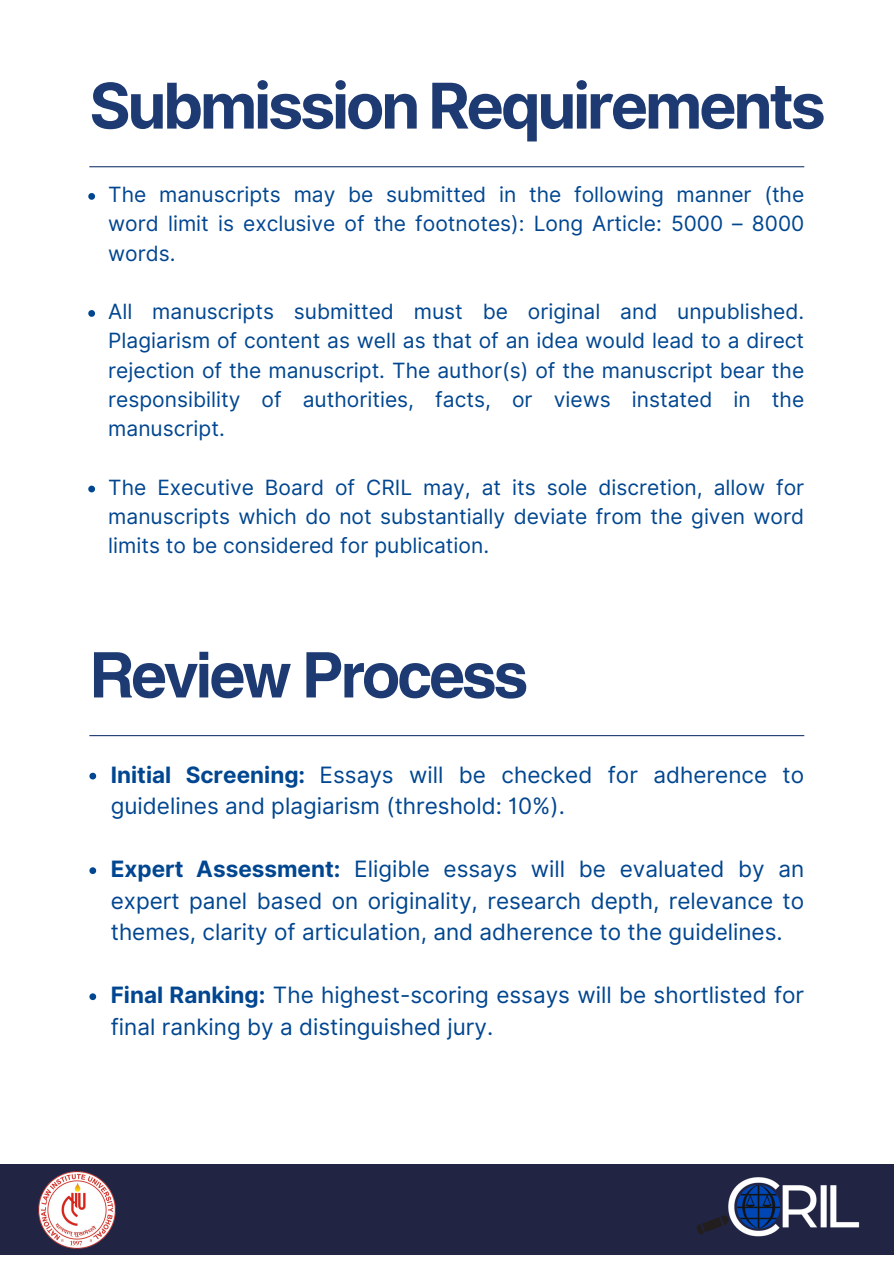
<style>
.page{position:relative;width:894px;height:1264px;background:#fff}
.page>*{position:absolute;margin:0;border:0;box-sizing:border-box;transform-origin:0 0}
.t1{font:700 63px "Inter";letter-spacing:-.05em;color:#1d3a72}
.t2{font:700 63px "Helvetica World";letter-spacing:-.055em;color:#1d3a72}
.t3{font:22.5px/31.5px "Inter";color:#004690}
.t4{font:21px/29.2px "Inter";color:#004690;text-align:justify}
.s1{font-weight:700}
</style>
<div class="page">
<svg style="left:88px;top:193px;width:7px;height:7px"></svg>
<svg style="left:88px;top:310px;width:7px;height:7px"></svg>
<svg style="left:88px;top:485px;width:7px;height:7px"></svg>
<hr style="left:89px;top:166px;width:715px;height:1px;background:#1d3a72">
<hr style="left:89px;top:735px;width:715px;height:1px;background:#1d3a72">
<svg style="left:89px;top:772px;width:7px;height:7px"></svg>
<svg style="left:89px;top:867px;width:7px;height:7px"></svg>
<svg style="left:89px;top:993px;width:7px;height:7px"></svg>
<div style="left:0;top:1164px;width:893px;height:90px;background:#222444"></div>
<img style="left:617px;top:1177px;width:276px;height:78px">
<img style="left:38px;top:1171px;width:78px;height:78px">
<p class="t1" style="left:89px;top:68px;width:737px">Submission Requirements</p>
<h1 class="t4" style="left:108px;top:180px;width:697px">The manuscripts may be submitted in the following manner (the word limit is exclusive of the footnotes): Long Article: 5000 – 8000 words.</h1>
<p class="t4" style="left:108px;top:297px;width:697px">All manuscripts submitted must be original and unpublished.<br>Plagiarism of content as well as that of an idea would lead to a direct rejection of the manuscript. The author(s) of the manuscript bear the responsibility of authorities, facts, or views instated in the manuscript.</p>
<p class="t4" style="left:108px;top:472px;width:697px">The Executive Board of CRIL may, at its sole discretion, allow for manuscripts which do not substantially deviate from the given word limits to be considered for publication.</p>
<p class="t2" style="left:89px;top:623px;width:440px">Review Process</p>
<h1 class="t3" style="left:111px;top:759px;width:694px"><span class="s1">Initial Screening:</span> Essays will be checked for adherence to guidelines and plagiarism (threshold: 10%).</h1>
<p class="t3" style="left:111px;top:853px;width:694px;text-align:justify"><span class="s1">Expert Assessment:</span> Eligible essays will be evaluated by an expert panel based on originality, research depth, relevance to themes, clarity of articulation, and adherence to the guidelines.</p>
<p class="t3" style="left:111px;top:979px;width:694px"><span class="s1">Final Ranking:</span> The highest-scoring essays will be shortlisted for final ranking by a distinguished jury.</p>
</div>
